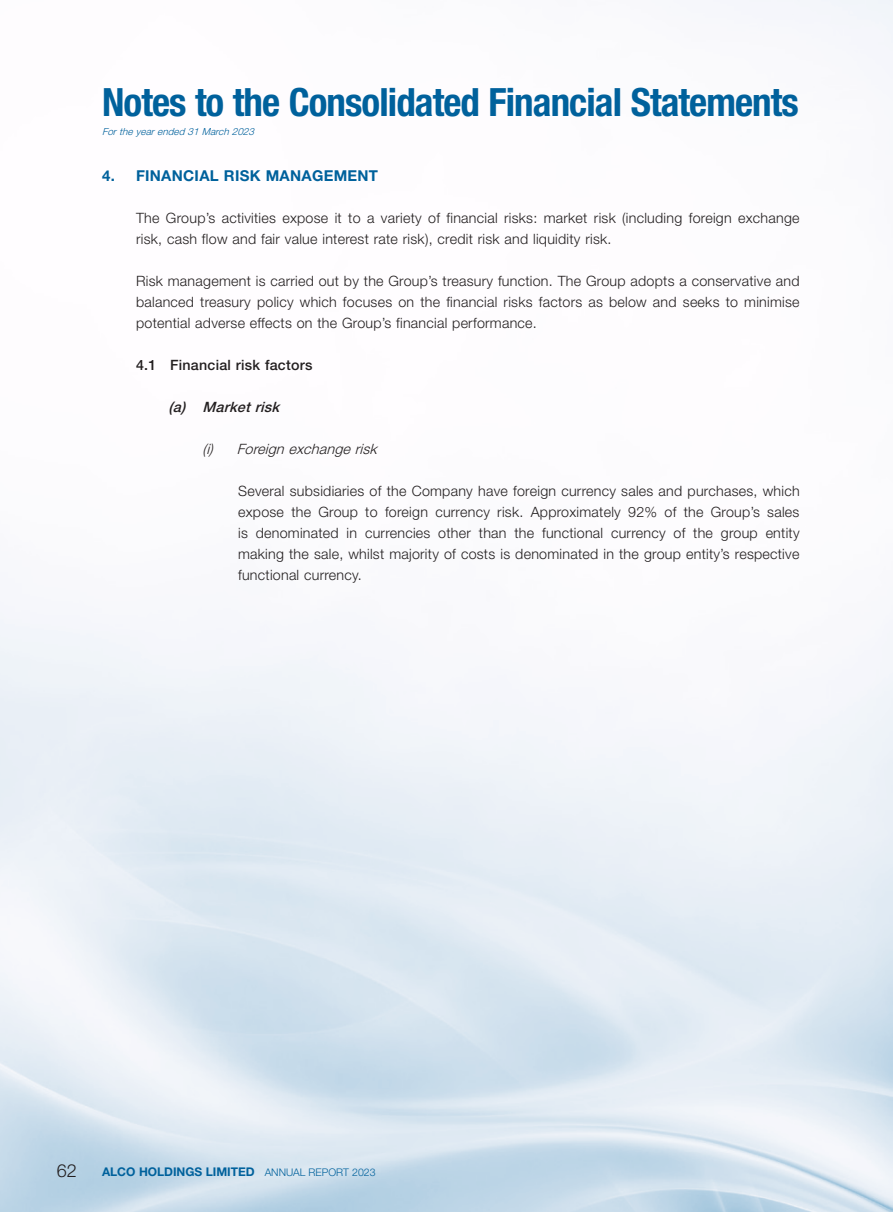
<style>
.page{position:relative;width:893px;height:1212px;background:#fff}
.page>*{position:absolute;margin:0;border:0;box-sizing:border-box;transform-origin:0 0}
.t1{font:700 condensed 39px "Helvetica Neue LT Std";letter-spacing:-.025em;color:#00619c}
.t2{font:300 18px "Helvetica Neue LT Std";color:#231f20}
.Heading_1{font:700 15px "Helvetica Neue LT Std";letter-spacing:.02em;color:#00619c}
.Body_Text{font:300 14.25px/21px "Helvetica Neue LT Std";letter-spacing:.02em;color:#231f20;text-align:justify}
.Heading_2{font:500 14.25px "Helvetica Neue LT Std";letter-spacing:.02em;color:#231f20}
.Heading_4{font:italic 300 14.25px "Helvetica Neue LT Std";color:#231f20}
.Heading_3{font:italic 500 14.25px "Helvetica Neue LT Std";color:#231f20}
.t3{font:700 12px "Helvetica Neue LT Std";letter-spacing:-.005em;color:#00619c}
.t4{font:italic 300 9.75px "Helvetica Neue LT Std";color:#00619c}
.s1{font-weight:300;font-size:10.5px}
</style>
<div class="page">
<h1 class="t1" style="left:102px;top:78px;width:698px">Notes to the Consolidated Financial Statements</h1>
<p class="t4" style="left:102px;top:126px;width:156px">Fortheyearended 31 March2023</p>
<p class="Heading_1" style="left:102px;top:167px;width:278px">4. FINANCIAL RISK MANAGEMENT</p>
<p class="Body_Text" style="left:136px;top:207px;width:665px">The Group’s activities expose it to a variety of financial risks: market risk (including foreign exchange risk, cash flow and fair value interest rate risk), credit risk and liquidity risk.</p>
<p class="Body_Text" style="left:136px;top:270px;width:665px">Risk management is carried out by the Group’s treasury function. The Group adopts a conservative and balanced treasury policy which focuses on the financial risks factors as below and seeks to minimise potential adverse effects on the Group’s financial performance.</p>
<p class="Heading_2" style="left:136px;top:357px;width:178px">4.1 Financial risk factors</p>
<p class="Heading_3" style="left:169px;top:399px;width:116px">(a) Marketrisk</p>
<p class="Heading_4" style="left:203px;top:441px;width:180px">(i) Foreign exchangerisk</p>
<p class="Body_Text" style="left:238px;top:480px;width:563px">Several subsidiaries of the Company have foreign currency sales and purchases, which expose the Group to foreign currency risk. Approximately 92% of the Group’s sales is denominated in currencies other than the functional currency of the group entity making the sale, whilst majority of costs is denominated in the group entity’s respective functional currency.</p>
<p class="t2" style="left:57px;top:1159px;width:22px">62</p>
<p class="t3" style="left:102px;top:1164px;width:275px">ALCO HOLDINGS LIMITED <span class="s1">ANNUAL REPORT 2023</span></p>
</div>
